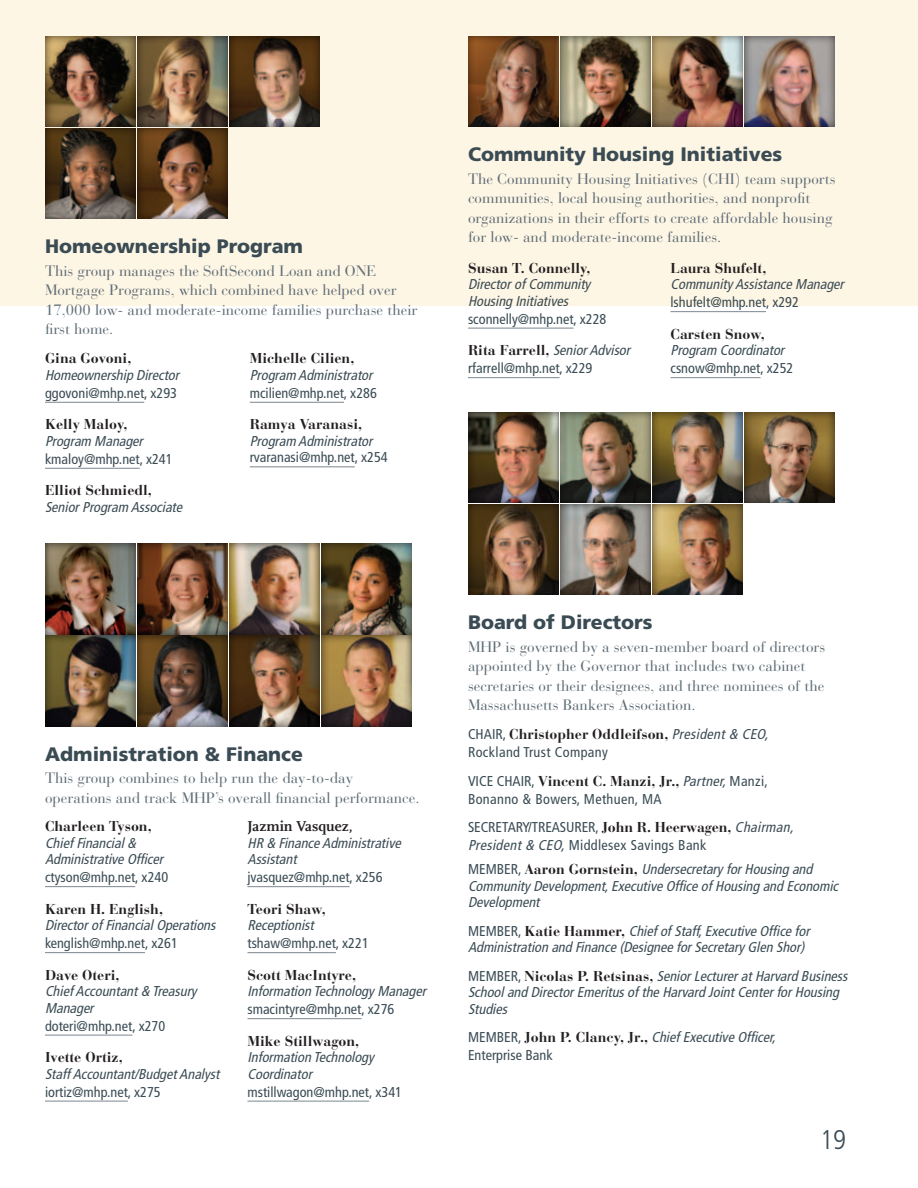
<style>
.page{position:relative;width:918px;height:1188px;background:#fff}
.page>*{position:absolute;margin:0;border:0;box-sizing:border-box;transform-origin:0 0}
.t1{font:300 condensed 27px "Frutiger";color:#3a4b54}
._2013_staff-_head_1{font:900 19.5px "Frutiger";color:#3a4b54}
._2013_staff-_text{font:15px/19.5px "Bauer Bodoni";color:#5f6d75}
.t2{font:700 15px "Scala";color:#231f20}
.t3{font:italic 14.25px/16.5px "HM Frutiger Cnd";color:#3a4b54}
.t4{font:condensed 14.25px/16.5px "Frutiger";color:#3a4b54}
.t5{font:condensed 14.25px/18px "Frutiger";letter-spacing:.025em;color:#3a4b54}
.s1{font-family:"Bauer Bodoni";font-weight:700;font-style:normal;color:#231f20}
.s2{font-family:"Bauer Bodoni";font-weight:700;font-stretch:normal;color:#231f20}
.s3{font-family:"HM Frutiger Cnd";font-style:italic;font-stretch:normal}
.s4{font-family:"Frutiger";font-style:normal;font-stretch:condensed}
</style>
<div class="page">
<div style="left:0;top:0;width:918px;height:306px;background:#fef6e5"></div>
<hr style="left:45px;top:402px;width:99px;height:1px;background:#8a949b">
<hr style="left:45px;top:468px;width:95px;height:1px;background:#8a949b">
<hr style="left:250px;top:402px;width:94px;height:1px;background:#8a949b">
<hr style="left:250px;top:466px;width:105px;height:1px;background:#8a949b">
<div style="left:137px;top:35px;width:93px;height:93px;background:#231f20;opacity:.75"></div>
<div style="left:44px;top:35px;width:94px;height:93px;background:#231f20;opacity:.75"></div>
<div style="left:228px;top:35px;width:94px;height:93px;background:#231f20;opacity:.75"></div>
<div style="left:44px;top:127px;width:94px;height:93px;background:#231f20;opacity:.75"></div>
<div style="left:136px;top:127px;width:94px;height:93px;background:#231f20;opacity:.75"></div>
<div style="left:468px;top:411px;width:93px;height:94px;background:#231f20;opacity:.75"></div>
<div style="left:560px;top:411px;width:93px;height:94px;background:#231f20;opacity:.75"></div>
<div style="left:652px;top:411px;width:93px;height:94px;background:#231f20;opacity:.75"></div>
<div style="left:744px;top:411px;width:93px;height:94px;background:#231f20;opacity:.75"></div>
<div style="left:560px;top:503px;width:93px;height:94px;background:#231f20;opacity:.75"></div>
<div style="left:652px;top:503px;width:93px;height:94px;background:#231f20;opacity:.75"></div>
<div style="left:467px;top:503px;width:94px;height:93px;background:#231f20;opacity:.75"></div>
<div style="left:136px;top:542px;width:93px;height:95px;background:#231f20;opacity:.75"></div>
<div style="left:45px;top:542px;width:93px;height:95px;background:#231f20;opacity:.75"></div>
<div style="left:229px;top:542px;width:93px;height:95px;background:#231f20;opacity:.75"></div>
<div style="left:321px;top:542px;width:93px;height:95px;background:#231f20;opacity:.75"></div>
<div style="left:45px;top:636px;width:93px;height:93px;background:#231f20;opacity:.75"></div>
<div style="left:137px;top:636px;width:93px;height:93px;background:#231f20;opacity:.75"></div>
<div style="left:321px;top:636px;width:93px;height:93px;background:#231f20;opacity:.75"></div>
<div style="left:229px;top:636px;width:93px;height:93px;background:#231f20;opacity:.75"></div>
<hr style="left:45px;top:886px;width:90px;height:1px;background:#8a949b">
<hr style="left:45px;top:952px;width:100px;height:1px;background:#8a949b">
<hr style="left:45px;top:1035px;width:87px;height:1px;background:#8a949b">
<hr style="left:45px;top:1101px;width:83px;height:1px;background:#8a949b">
<hr style="left:248px;top:886px;width:102px;height:1px;background:#8a949b">
<hr style="left:248px;top:952px;width:88px;height:1px;background:#8a949b">
<hr style="left:248px;top:1018px;width:114px;height:1px;background:#8a949b">
<hr style="left:248px;top:1101px;width:121px;height:1px;background:#8a949b">
<hr style="left:468px;top:328px;width:106px;height:1px;background:#8a949b">
<hr style="left:468px;top:377px;width:92px;height:1px;background:#8a949b">
<hr style="left:670px;top:311px;width:96px;height:1px;background:#8a949b">
<hr style="left:670px;top:377px;width:91px;height:1px;background:#8a949b">
<div style="left:559px;top:35px;width:95px;height:93px;background:#231f20;opacity:.75"></div>
<div style="left:467px;top:35px;width:93px;height:93px;background:#231f20;opacity:.75"></div>
<div style="left:651px;top:35px;width:95px;height:93px;background:#231f20;opacity:.75"></div>
<div style="left:743px;top:35px;width:95px;height:93px;background:#231f20;opacity:.75"></div>
<p class="_2013_staff-_head_1" style="left:45px;top:235px;width:260px">Homeownership Program</p>
<p class="_2013_staff-_text" style="left:45px;top:261px;width:374px">This group manages the SoftSecond Loan and ONE Mortgage Programs, which combined have helped over 17,000 low- and moderate-income families purchase their first home.</p>
<p class="t3" style="left:45px;top:350px;width:136px"><span class="s1">Gina Govoni,<br></span>Homeownership Director</p>
<p class="t4" style="left:45px;top:385px;width:134px">ggovoni@mhp.net, x293</p>
<p class="t3" style="left:45px;top:416px;width:99px"><span class="s1">Kelly Maloy,<br></span>Program Manager</p>
<p class="t4" style="left:45px;top:451px;width:129px">kmaloy@mhp.net, x241</p>
<p class="t3" style="left:45px;top:482px;width:139px"><span class="s1">Elliot Schmiedl,<br></span>Senior Program Associate</p>
<p class="t3" style="left:250px;top:350px;width:124px"><span class="s1">Michelle Cilien,<br></span>Program Administrator</p>
<p class="t4" style="left:250px;top:385px;width:129px">mcilien@mhp.net, x286</p>
<p class="t4" style="left:250px;top:416px;width:139px"><span class="s2">Ramya Varanasi,<br></span><span class="s3">Program Administrator </span>rvaranasi@mhp.net, x254</p>
<p class="_2013_staff-_head_1" style="left:45px;top:742px;width:259px">Administration &amp; Finance</p>
<p class="_2013_staff-_text" style="left:45px;top:769px;width:376px">This group combines to help run the day-to-day operations and track MHP’s overall financial performance.</p>
<p class="t3" style="left:45px;top:818px;width:119px"><span class="s1">Charleen Tyson,<br></span>Chief Financial &amp;<br>Administrative Officer</p>
<p class="t4" style="left:45px;top:869px;width:125px">ctyson@mhp.net, x240</p>
<p class="t3" style="left:45px;top:901px;width:172px"><span class="s1">Karen H. English,<br></span>Director of Financial Operations</p>
<p class="t4" style="left:45px;top:935px;width:134px">kenglish@mhp.net, x261</p>
<p class="t3" style="left:45px;top:967px;width:153px"><span class="s1">Dave Oteri,<br></span>Chief Accountant &amp; Treasury<br>Manager</p>
<p class="t4" style="left:45px;top:1018px;width:122px">doteri@mhp.net, x270</p>
<p class="t3" style="left:45px;top:1049px;width:176px"><span class="s1">Ivette Ortiz,<br></span>Staff Accountant/Budget Analyst</p>
<p class="t4" style="left:45px;top:1084px;width:117px">iortiz@mhp.net, x275</p>
<p class="t2" style="left:248px;top:818px;width:107px">Jazmin Vasquez,</p>
<p class="t3" style="left:248px;top:835px;width:155px">HR &amp; Finance Administrative<br>Assistant</p>
<p class="t4" style="left:248px;top:869px;width:137px">jvasquez@mhp.net, x256</p>
<p class="t3" style="left:248px;top:901px;width:80px"><span class="s1">Teori Shaw,<br></span>Receptionist</p>
<p class="t4" style="left:248px;top:935px;width:123px">tshaw@mhp.net, x221</p>
<p class="t3" style="left:248px;top:967px;width:180px"><span class="s1">Scott MacIntyre,<br></span>Information Technology Manager</p>
<p class="t4" style="left:248px;top:1001px;width:148px">smacintyre@mhp.net, x276</p>
<p class="t3" style="left:248px;top:1033px;width:128px"><span class="s1">Mike Stillwagon,<br></span>Information Technology<br>Coordinator</p>
<p class="t4" style="left:248px;top:1084px;width:156px">mstillwagon@mhp.net, x341</p>
<p class="_2013_staff-_head_1" style="left:468px;top:143px;width:316px">Community Housing Initiatives</p>
<p class="_2013_staff-_text" style="left:468px;top:169px;width:369px">The Community Housing Initiatives (CHI) team supports communities, local housing authorities, and nonprofit organizations in their efforts to create affordable housing for low- and moderate-income families.</p>
<p class="t3" style="left:468px;top:260px;width:124px;text-align:justify"><span class="s1">Susan T. Connelly, </span>Director of Community Housing Initiatives</p>
<p class="t4" style="left:468px;top:311px;width:140px">sconnelly@mhp.net, x228</p>
<p class="t4" style="left:468px;top:341px;width:164px;line-height:18px"><span class="s2">Rita Farrell,</span> <span class="s3">Senior Advisor </span>rfarrell@mhp.net, x229</p>
<p class="t3" style="left:670px;top:260px;width:175px"><span class="s1">Laura Shufelt,<br></span>Community Assistance Manager</p>
<p class="t4" style="left:670px;top:294px;width:130px">lshufelt@mhp.net, x292</p>
<p class="t3" style="left:670px;top:326px;width:115px"><span class="s1">Carsten Snow,<br></span>Program Coordinator</p>
<p class="t4" style="left:670px;top:360px;width:124px">csnow@mhp.net, x252</p>
<p class="_2013_staff-_head_1" style="left:468px;top:611px;width:186px">Board of Directors</p>
<p class="_2013_staff-_text" style="left:468px;top:637px;width:359px">MHP is governed by a seven-member board of directors appointed by the Governor that includes two cabinet secretaries or their designees, and three nominees of the Massachusetts Bankers Association.</p>
<p class="t5" style="left:468px;top:725px;width:302px">CHAIR, <span class="s2">Christopher Oddleifson,</span> <span class="s3">President &amp; CEO,<br></span>Rockland Trust Company</p>
<p class="t5" style="left:468px;top:772px;width:302px">VICE CHAIR, <span class="s2">Vincent C. Manzi, Jr.,</span> <span class="s3">Partner,</span> Manzi,<br>Bonanno &amp; Bowers, Methuen, MA</p>
<p class="t5" style="left:468px;top:818px;width:327px">SECRETARY/TREASURER, <span class="s2">John R. Heerwagen,</span> <span class="s3">Chairman,<br>President &amp; CEO,</span> Middlesex Savings Bank</p>
<p class="t3" style="left:468px;top:861px;width:372px"><span class="s4">MEMBER,</span> <span class="s1">Aaron Gornstein,</span> Undersecretary for Housing and<br>Community Development, Executive Office of Housing and Economic<br>Development</p>
<p class="t3" style="left:468px;top:923px;width:343px"><span class="s4">MEMBER,</span> <span class="s1">Katie Hammer,</span> Chief of Staff, Executive Office for<br>Administration and Finance (Designee for Secretary Glen Shor)</p>
<p class="t3" style="left:468px;top:968px;width:381px"><span class="s4">MEMBER,</span> <span class="s1">Nicolas P. Retsinas,</span> Senior Lecturer at Harvard Business<br>School and Director Emeritus of the Harvard Joint Center for Housing<br>Studies</p>
<p class="t3" style="left:468px;top:1028px;width:309px;line-height:18px"><span class="s4">MEMBER,</span> <span class="s1">John P. Clancy, Jr.,</span> Chief Executive Officer,<br><span class="s4">Enterprise Bank</span></p>
<p class="t1" style="left:820px;top:1124px;width:27px">19</p>
</div>
